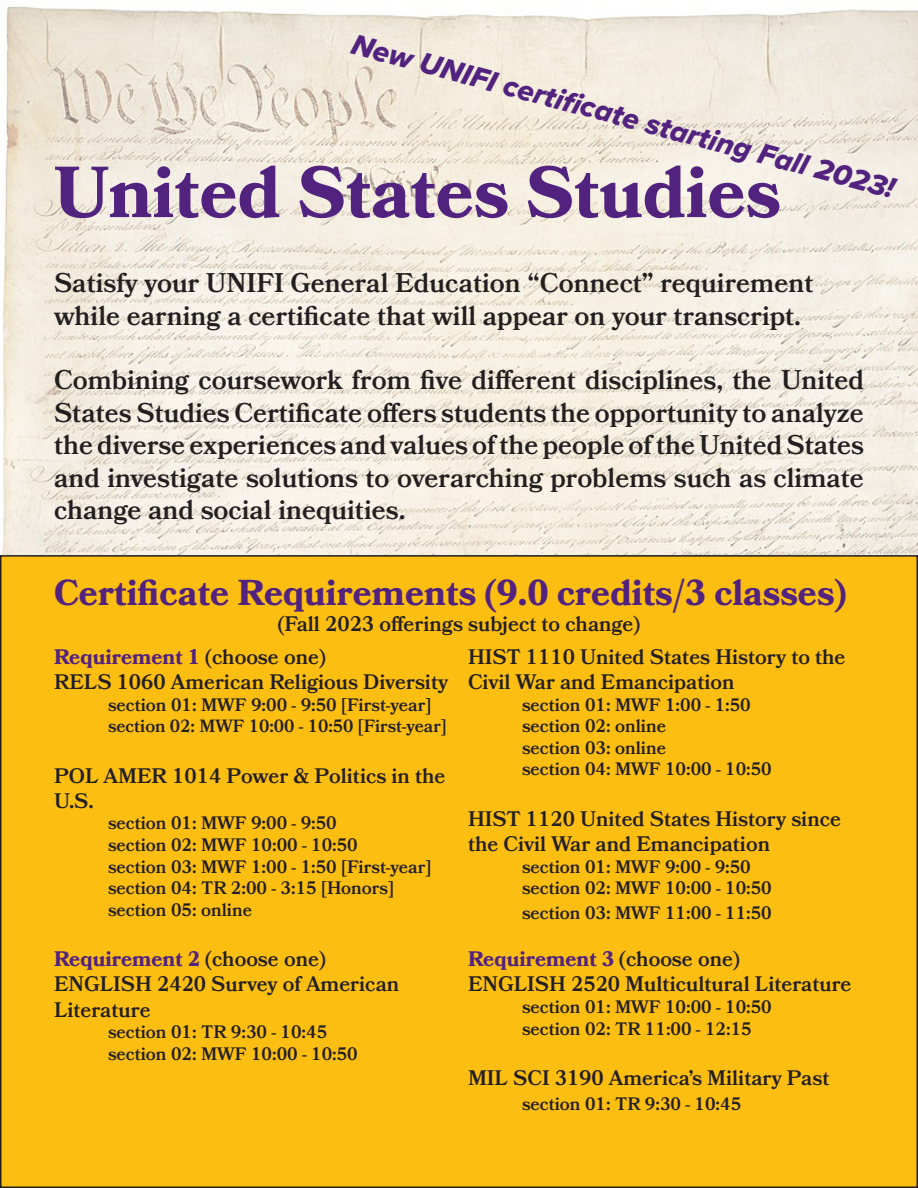
<style>
.page{position:relative;width:918px;height:1188px;background:#fff}
.page>*{position:absolute;margin:0;border:0;box-sizing:border-box;transform-origin:0 0}
.t1{font:700 72px "Bookmania";color:#52227f}
.t2{font:700 36px "Bookmania";color:#52227f}
.t3{font:30px "Proxima Nova Extrabld It";color:#52227f}
.t4{font:600 27px/32.4px "Bookmania";color:#231f20}
.t5{font:600 21px/25.2px "Bookmania";color:#231f20}
.t6{font:700 21px "Bookmania";color:#52227f}
.t7{font:600 18px "Bookmania";color:#231f20}
.t8{font:600 17.7px "Bookmania";color:#231f20}
.s1{font-weight:600;color:#231f20}
</style>
<div class="page">
<img style="left:2px;top:6px;width:916px;height:549px">
<div style="left:1px;top:556px;width:916px;height:631px;background:#fdbe12"></div>
<p class="t3" style="left:358px;top:22px;width:562px;rotate:15deg">New UNIFI certifi cate starting Fall 2023!</p>
<p class="t1" style="left:54px;top:150px;width:728px">United States Studies</p>
<p class="t4" style="left:54px;top:267px;width:761px">Satisfy your UNIFI General Education “Connect” requirement while earning a certificate that will appear on your transcript.</p>
<p class="t4" style="left:54px;top:364px;width:812px;text-align:justify">Combining coursework from five different disciplines, the United States Studies Certificate offers students the opportunity to analyze the diverse experiences and values of the people of the United States and investigate solutions to overarching problems such as climate change and social inequities.</p>
<p class="t2" style="left:54px;top:572px;width:794px">Certificate Requirements (9.0 credits/3 classes)</p>
<p class="t5" style="left:278px;top:611px;width:364px">(Fall 2023 offerings subject to change)</p>
<p class="t6" style="left:54px;top:644px;width:273px">Requirement 1 <span class="s1">(choose one)</span></p>
<p class="t5" style="left:54px;top:669px;width:396px">RELS 1060 American Religious Diversity</p>
<p class="t7" style="left:108px;top:694px;width:325px">section 01: MWF 9:00 - 9:50 [First-year]</p>
<p class="t8" style="left:108px;top:716px;width:340px">section 02: MWF 10:00 - 10:50 [First-year]</p>
<p class="t5" style="left:54px;top:763px;width:393px">POL AMER 1014 Power &amp; Politics in the<br>U.S.</p>
<p class="t7" style="left:108px;top:813px;width:230px">section 01: MWF 9:00 - 9:50</p>
<p class="t7" style="left:108px;top:834px;width:251px">section 02: MWF 10:00 - 10:50</p>
<p class="t7" style="left:108px;top:856px;width:325px">section 03: MWF 1:00 - 1:50 [First-year]</p>
<p class="t7" style="left:108px;top:877px;width:288px">section 04: TR 2:00 - 3:15 [Honors]</p>
<p class="t7" style="left:108px;top:899px;width:146px">section 05: online</p>
<p class="t6" style="left:54px;top:947px;width:273px">Requirement 2 <span class="s1">(choose one)</span></p>
<p class="t5" style="left:54px;top:972px;width:347px">ENGLISH 2420 Survey of American<br>Literature</p>
<p class="t7" style="left:108px;top:1021px;width:221px">section 01: TR 9:30 - 10:45</p>
<p class="t7" style="left:108px;top:1043px;width:251px">section 02: MWF 10:00 - 10:50</p>
<p class="t5" style="left:468px;top:644px;width:379px">HIST 1110 United States History to the<br>Civil War and Emancipation</p>
<p class="t7" style="left:522px;top:694px;width:230px">section 01: MWF 1:00 - 1:50</p>
<p class="t7" style="left:522px;top:715px;width:146px">section 02: online</p>
<p class="t7" style="left:522px;top:737px;width:146px">section 03: online</p>
<p class="t7" style="left:522px;top:759px;width:251px">section 04: MWF 10:00 - 10:50</p>
<p class="t5" style="left:468px;top:806px;width:375px">HIST 1120 United States History since the Civil War and Emancipation</p>
<p class="t7" style="left:522px;top:856px;width:230px">section 01: MWF 9:00 - 9:50</p>
<p class="t7" style="left:522px;top:877px;width:251px">section 02: MWF 10:00 - 10:50</p>
<p class="t7" style="left:522px;top:903px;width:251px">section 03: MWF 11:00 - 11:50</p>
<p class="t6" style="left:468px;top:947px;width:273px">Requirement 3 <span class="s1">(choose one)</span></p>
<p class="t5" style="left:468px;top:972px;width:385px">ENGLISH 2520 Multicultural Literature</p>
<p class="t7" style="left:522px;top:996px;width:251px">section 01: MWF 10:00 - 10:50</p>
<p class="t7" style="left:522px;top:1018px;width:231px">section 02: TR 11:00 - 12:15</p>
<p class="t5" style="left:468px;top:1065px;width:363px">MIL SCI 3190 America’s Military Past</p>
<p class="t7" style="left:522px;top:1093px;width:221px">section 01: TR 9:30 - 10:45</p>
</div>
